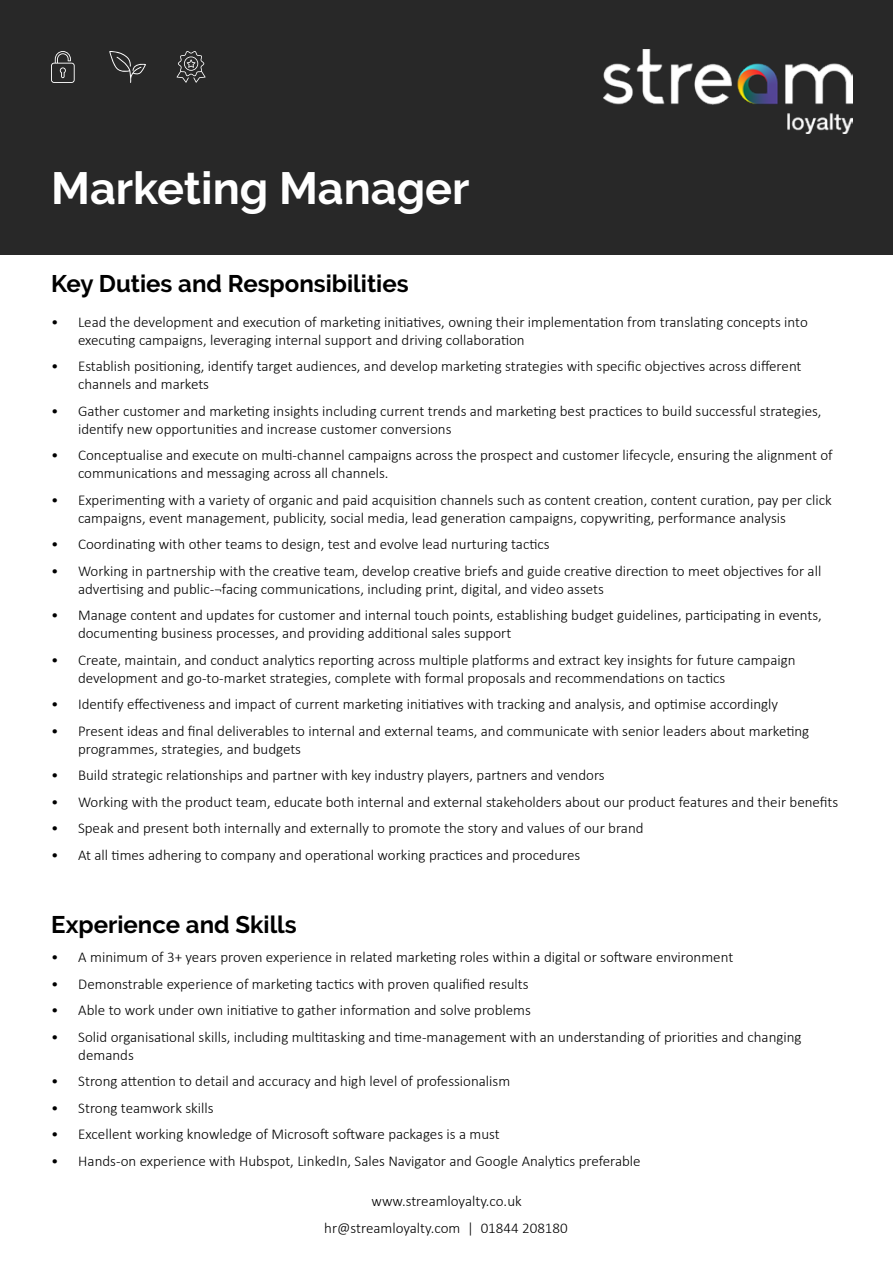
<style>
.page{position:relative;width:893px;height:1263px;background:#fff}
.page>*{position:absolute;margin:0;border:0;box-sizing:border-box;transform-origin:0 0}
.t1{font:700 45px "Raleway";color:#fff}
.t2{font:700 24px "Raleway";color:#000}
.t3{font:300 15px/18px "Calibri";color:#000}
</style>
<div class="page">
<div style="left:0;top:0;width:893px;height:255px;background:#282828"></div>
<svg style="left:51px;top:51px;width:24px;height:32px"></svg>
<svg style="left:177px;top:51px;width:29px;height:32px"></svg>
<svg style="left:109px;top:51px;width:37px;height:32px"></svg>
<img style="left:604px;top:50px;width:249px;height:83px">
<h1 class="t1" style="left:51px;top:163px;width:420px">Marketing Manager</h1>
<h2 class="t2" style="left:51px;top:270px;width:359px">Key Duties and Responsibilities</h2>
<p class="t3" style="left:78px;top:312px;width:731px;text-indent:-27px">• Lead the development and execution of marketing initiatives, owning their implementation from translating concepts into executing campaigns, leveraging internal support and driving collaboration</p>
<p class="t3" style="left:78px;top:357px;width:725px;text-indent:-27px">• Establish positioning, identify target audiences, and develop marketing strategies with specific objectives across different channels and markets</p>
<p class="t3" style="left:78px;top:401px;width:745px;text-indent:-27px">• Gather customer and marketing insights including current trends and marketing best practices to build successful strategies, identify new opportunities and increase customer conversions</p>
<p class="t3" style="left:78px;top:446px;width:756px;text-indent:-27px">• Conceptualise and execute on multi-channel campaigns across the prospect and customer lifecycle, ensuring the alignment of communications and messaging across all channels.</p>
<p class="t3" style="left:78px;top:490px;width:755px;text-indent:-27px">• Experimenting with a variety of organic and paid acquisition channels such as content creation, content curation, pay per click campaigns, event management, publicity, social media, lead generation campaigns, copywriting, performance analysis</p>
<p class="t3" style="left:51px;top:535px;width:500px">• Coordinating with other teams to design, test and evolve lead nurturing tactics</p>
<p class="t3" style="left:78px;top:561px;width:745px;text-indent:-27px">• Working in partnership with the creative team, develop creative briefs and guide creative direction to meet objectives for all advertising and public-¬facing communications, including print, digital, and video assets</p>
<p class="t3" style="left:78px;top:606px;width:745px;text-indent:-27px">• Manage content and updates for customer and internal touch points, establishing budget guidelines, participating in events, documenting business processes, and providing additional sales support</p>
<p class="t3" style="left:78px;top:650px;width:719px;text-indent:-27px">• Create, maintain, and conduct analytics reporting across multiple platforms and extract key insights for future campaign development and go-to-market strategies, complete with formal proposals and recommendations on tactics</p>
<p class="t3" style="left:51px;top:695px;width:729px">• Identify effectiveness and impact of current marketing initiatives with tracking and analysis, and optimise accordingly</p>
<p class="t3" style="left:78px;top:722px;width:733px;text-indent:-27px">• Present ideas and final deliverables to internal and external teams, and communicate with senior leaders about marketing programmes, strategies, and budgets</p>
<p class="t3" style="left:51px;top:766px;width:555px">• Build strategic relationships and partner with key industry players, partners and vendors</p>
<p class="t3" style="left:51px;top:793px;width:789px">• Working with the product team, educate both internal and external stakeholders about our product features and their benefits</p>
<p class="t3" style="left:51px;top:819px;width:594px">• Speak and present both internally and externally to promote the story and values of our brand</p>
<p class="t3" style="left:51px;top:846px;width:531px">• At all times adhering to company and operational working practices and procedures</p>
<h2 class="t2" style="left:51px;top:910px;width:247px">Experience and Skills</h2>
<p class="t3" style="left:51px;top:948px;width:683px">• A minimum of 3+ years proven experience in related marketing roles within a digital or software environment</p>
<p class="t3" style="left:51px;top:974px;width:479px">• Demonstrable experience of marketing tactics with proven qualified results</p>
<p class="t3" style="left:51px;top:1001px;width:481px">• Able to work under own initiative to gather information and solve problems</p>
<p class="t3" style="left:78px;top:1027px;width:725px;text-indent:-27px">• Solid organisational skills, including multitasking and time-management with an understanding of priorities and changing demands</p>
<p class="t3" style="left:51px;top:1072px;width:460px">• Strong attention to detail and accuracy and high level of professionalism</p>
<p class="t3" style="left:51px;top:1098px;width:164px">• Strong teamwork skills</p>
<p class="t3" style="left:51px;top:1125px;width:450px">• Excellent working knowledge of Microsoft software packages is a must</p>
<p class="t3" style="left:51px;top:1151px;width:591px">• Hands-on experience with Hubspot, LinkedIn, Sales Navigator and Google Analytics preferable</p>
<p class="t3" style="left:372px;top:1192px;width:152px">www.streamloyalty.co.uk</p>
<p class="t3" style="left:324px;top:1219px;width:245px">hr@streamloyalty.com | 01844 208180</p>
</div>
